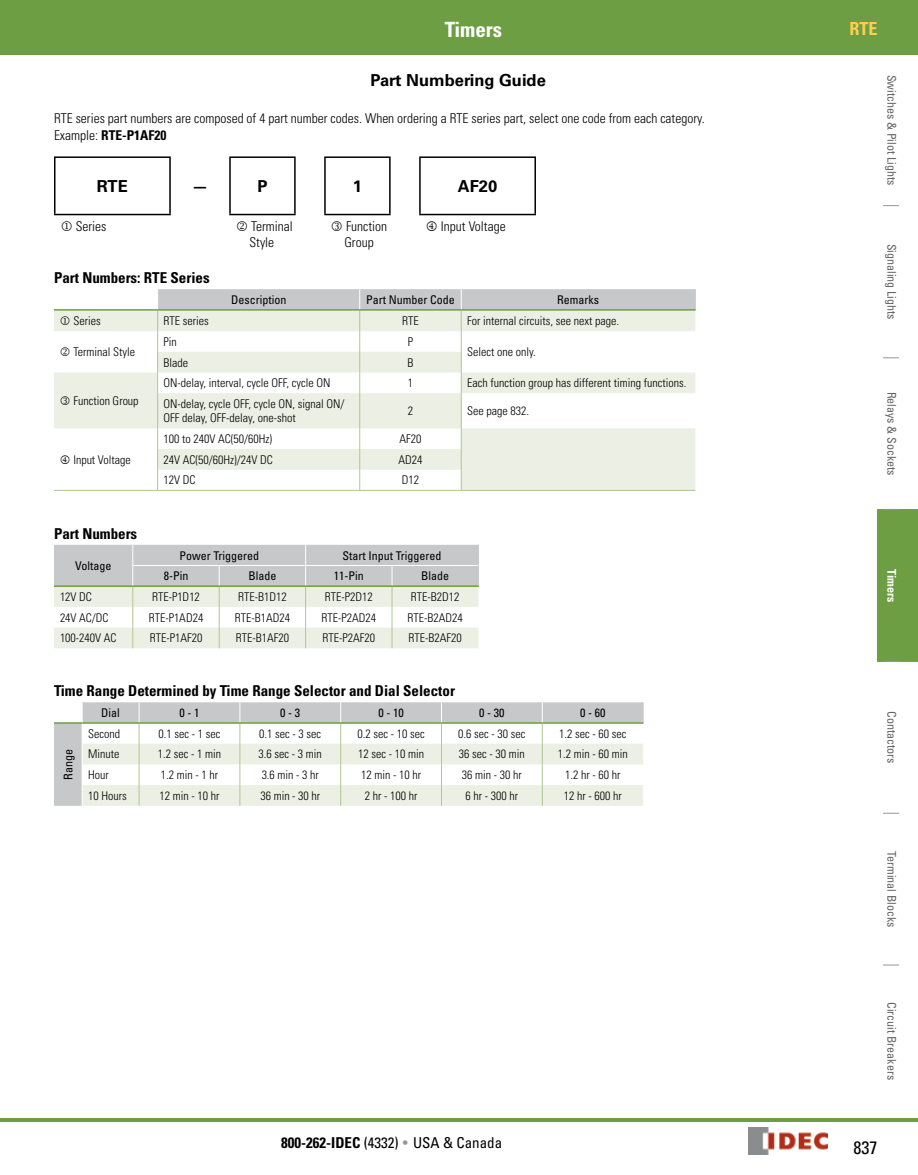
<style>
.page{position:relative;width:918px;height:1175px;background:#fff}
.page>*{position:absolute;margin:0;border:0;box-sizing:border-box;transform-origin:0 0}
.t1{font:700 condensed 21px "Univers LT Std";color:#fff}
.t2{font:condensed 18px "Univers LT Std";color:#000}
.t3{font:700 condensed 18px "Univers LT Std";color:#ffce4e}
.t4{font:700 16.5px "Univers LT Std";color:#000}
.t5{font:700 condensed 15px "Univers LT Std";color:#000}
.t6{font:condensed 15px "Univers LT Std";color:#000}
.t7{font:300 condensed 13.5px/16.2px "Univers LT Std";color:#000}
.t8{font:300 condensed 12px/14.4px "Univers LT Std";color:#000}
.t9{font:condensed 12px "Univers LT Std";color:#000}
.t10{font:condensed 12px "Univers LT Std";color:#636466}
.t11{font:700 condensed 12px "Univers LT Std";color:#fff}
.s1{font-weight:700}
.s2{color:#939598}
</style>
<div class="page">
<svg style="left:883px;top:205px;width:16px;height:1px"></svg>
<svg style="left:883px;top:357px;width:16px;height:1px"></svg>
<div style="left:877px;top:509px;width:41px;height:153px;background:#6d9e43"></div>
<svg style="left:883px;top:813px;width:16px;height:1px"></svg>
<svg style="left:883px;top:964px;width:16px;height:1px"></svg>
<svg style="left:883px;top:54px;width:16px;height:1px"></svg>
<div style="left:0;top:0;width:918px;height:54px;background:#6d9e43"></div>
<img style="left:748px;top:1127px;width:80px;height:27px">
<hr style="left:0;top:1118px;width:918px;height:3px;background:#6d9e43">
<hr style="left:54px;top:156px;width:117px;height:2px;background:#000">
<hr style="left:54px;top:158px;width:2px;height:56px;background:#000">
<hr style="left:169px;top:158px;width:2px;height:56px;background:#000">
<hr style="left:229px;top:156px;width:67px;height:2px;background:#000">
<hr style="left:229px;top:158px;width:2px;height:56px;background:#000">
<hr style="left:294px;top:158px;width:2px;height:56px;background:#000">
<hr style="left:324px;top:156px;width:67px;height:2px;background:#000">
<hr style="left:324px;top:158px;width:2px;height:56px;background:#000">
<hr style="left:389px;top:158px;width:2px;height:56px;background:#000">
<hr style="left:419px;top:156px;width:117px;height:2px;background:#000">
<hr style="left:419px;top:158px;width:2px;height:56px;background:#000">
<hr style="left:534px;top:158px;width:2px;height:56px;background:#000">
<hr style="left:54px;top:214px;width:117px;height:1px;background:#000">
<hr style="left:229px;top:214px;width:67px;height:1px;background:#000">
<hr style="left:324px;top:214px;width:67px;height:1px;background:#000">
<hr style="left:419px;top:214px;width:117px;height:1px;background:#000">
<svg style="left:54px;top:310px;width:641px;height:180px;fill:#ecefe4"></svg>
<hr style="left:157px;top:393px;width:1px;height:35px;background:#b2c594">
<hr style="left:359px;top:393px;width:1px;height:35px;background:#b2c594">
<hr style="left:461px;top:393px;width:1px;height:35px;background:#b2c594">
<hr style="left:54px;top:490px;width:104px;height:1px;background:#b2c594">
<svg style="left:157px;top:428px;width:1px;height:62px"></svg>
<svg style="left:359px;top:428px;width:1px;height:62px"></svg>
<hr style="left:158px;top:490px;width:202px;height:1px;background:#b2c594">
<hr style="left:360px;top:490px;width:101px;height:1px;background:#b2c594">
<svg style="left:461px;top:428px;width:1px;height:62px"></svg>
<hr style="left:461px;top:490px;width:234px;height:1px;background:#b2c594">
<svg style="left:157px;top:289px;width:539px;height:104px"></svg>
<hr style="left:54px;top:309px;width:104px;height:1px;background:#6d9e43">
<hr style="left:158px;top:309px;width:202px;height:1px;background:#6d9e43">
<hr style="left:360px;top:309px;width:101px;height:1px;background:#6d9e43">
<svg style="left:54px;top:545px;width:425px;height:103px"></svg>
<hr style="left:54px;top:585px;width:79px;height:2px;background:#6d9e43">
<svg style="left:54px;top:702px;width:590px;height:103px"></svg>
<svg style="left:61px;top:316px;width:9px;height:9px"></svg>
<svg style="left:61px;top:348px;width:9px;height:8px"></svg>
<svg style="left:61px;top:455px;width:9px;height:9px"></svg>
<h1 class="t1" style="left:445px;top:17px;width:59px">Timers</h1>
<p class="t3" style="left:849px;top:18px;width:30px">RTE</p>
<p class="t4" style="left:371px;top:70px;width:177px">Part Numbering Guide</p>
<p class="t7" style="left:54px;top:111px;width:652px">RTE series part numbers are composed of 4 part number codes. When ordering a RTE series part, select one code from each category.<br>Example: <span class="s1">RTE-P1AF20</span></p>
<p class="t4" style="left:97px;top:176px;width:32px">RTE</p>
<p class="t4" style="left:192px;top:176px;width:18px">—</p>
<p class="t4" style="left:257px;top:176px;width:12px">P</p>
<p class="t4" style="left:353px;top:176px;width:11px">1</p>
<p class="t4" style="left:458px;top:176px;width:41px">AF20</p>
<p class="t7" style="left:76px;top:218px;width:32px">Series</p>
<p class="t7" style="left:250px;top:218px;width:45px">Terminal<br>Style</p>
<p class="t7" style="left:331px;top:218px;width:58px;text-align:center">● Function<br>Group</p>
<p class="t7" style="left:441px;top:218px;width:66px">Input Voltage</p>
<p class="t5" style="left:54px;top:269px;width:157px">Part Numbers: RTE Series</p>
<p class="t9" style="left:231px;top:292px;width:57px">Description</p>
<p class="t9" style="left:366px;top:292px;width:90px">Part Number Code</p>
<p class="t9" style="left:557px;top:292px;width:43px">Remarks</p>
<p class="t8" style="left:73px;top:314px;width:29px">Series</p>
<p class="t8" style="left:164px;top:313px;width:47px">RTE series</p>
<p class="t8" style="left:402px;top:313px;width:18px">RTE</p>
<p class="t8" style="left:467px;top:313px;width:153px">For internal circuits, see next page.</p>
<p class="t8" style="left:73px;top:345px;width:63px">Terminal Style</p>
<p class="t8" style="left:164px;top:334px;width:15px">Pin</p>
<p class="t8" style="left:408px;top:334px;width:7px">P</p>
<p class="t8" style="left:467px;top:345px;width:70px">Select one only.</p>
<p class="t8" style="left:164px;top:355px;width:26px">Blade</p>
<p class="t8" style="left:407px;top:355px;width:7px">B</p>
<p class="t8" style="left:60px;top:393px;width:80px">● Function Group</p>
<p class="t8" style="left:73px;top:452px;width:59px">Input Voltage</p>
<p class="t8" style="left:164px;top:376px;width:168px">ON-delay, interval, cycle OFF, cycle ON</p>
<p class="t8" style="left:408px;top:376px;width:7px">1</p>
<p class="t8" style="left:467px;top:376px;width:221px">Each function group has different timing functions.</p>
<p class="t8" style="left:164px;top:396px;width:182px">ON-delay, cycle OFF, cycle ON, signal ON/<br>OFF delay, OFF-delay, one-shot</p>
<p class="t8" style="left:408px;top:404px;width:7px">2</p>
<p class="t8" style="left:467px;top:404px;width:63px">See page 832.</p>
<p class="t8" style="left:164px;top:431px;width:110px">100 to 240V AC(50/60Hz)</p>
<p class="t8" style="left:399px;top:431px;width:23px">AF20</p>
<p class="t8" style="left:164px;top:452px;width:111px">24V AC(50/60Hz)/24V DC</p>
<p class="t8" style="left:398px;top:452px;width:25px">AD24</p>
<p class="t8" style="left:164px;top:473px;width:33px">12V DC</p>
<p class="t8" style="left:402px;top:473px;width:19px">D12</p>
<p class="t10" style="left:899px;top:75px;width:112px;rotate:90deg">Switches &amp; Pilot Lights</p>
<p class="t10" style="left:899px;top:244px;width:77px;rotate:90deg">Signaling Lights</p>
<p class="t10" style="left:899px;top:391px;width:85px;rotate:90deg">Relays &amp; Sockets</p>
<p class="t5" style="left:54px;top:524px;width:85px">Part Numbers</p>
<p class="t9" style="left:75px;top:558px;width:38px">Voltage</p>
<p class="t9" style="left:179px;top:547px;width:81px">Power Triggered</p>
<p class="t9" style="left:342px;top:547px;width:101px">Start Input Triggered</p>
<p class="t9" style="left:164px;top:568px;width:26px">8-Pin</p>
<p class="t9" style="left:248px;top:568px;width:29px">Blade</p>
<p class="t9" style="left:334px;top:568px;width:31px">11-Pin</p>
<p class="t9" style="left:421px;top:568px;width:29px">Blade</p>
<p class="t8" style="left:60px;top:589px;width:33px">12V DC</p>
<p class="t8" style="left:152px;top:589px;width:49px">RTE-P1D12</p>
<p class="t8" style="left:238px;top:589px;width:50px">RTE-B1D12</p>
<p class="t8" style="left:325px;top:589px;width:49px">RTE-P2D12</p>
<p class="t8" style="left:411px;top:589px;width:50px">RTE-B2D12</p>
<p class="t8" style="left:60px;top:610px;width:50px">24V AC/DC</p>
<p class="t8" style="left:149px;top:610px;width:56px">RTE-P1AD24</p>
<p class="t8" style="left:235px;top:610px;width:57px">RTE-B1AD24</p>
<p class="t8" style="left:321px;top:610px;width:56px">RTE-P2AD24</p>
<p class="t8" style="left:408px;top:610px;width:57px">RTE-B2AD24</p>
<p class="t8" style="left:60px;top:631px;width:58px">100-240V AC</p>
<p class="t8" style="left:150px;top:631px;width:54px">RTE-P1AF20</p>
<p class="t8" style="left:236px;top:631px;width:55px">RTE-B1AF20</p>
<p class="t8" style="left:322px;top:631px;width:54px">RTE-P2AF20</p>
<p class="t8" style="left:409px;top:631px;width:55px">RTE-B2AF20</p>
<p class="t5" style="left:54px;top:681px;width:402px">Time Range Determined by Time Range Selector and Dial Selector</p>
<p class="t9" style="left:101px;top:705px;width:20px">Dial</p>
<p class="t9" style="left:179px;top:705px;width:21px">0 - 1</p>
<p class="t9" style="left:280px;top:705px;width:21px">0 - 3</p>
<p class="t9" style="left:378px;top:705px;width:27px">0 - 10</p>
<p class="t9" style="left:479px;top:705px;width:27px">0 - 30</p>
<p class="t9" style="left:580px;top:705px;width:27px">0 - 60</p>
<p class="t9" style="left:61px;top:779px;width:32px;rotate:-90deg">Range</p>
<p class="t8" style="left:88px;top:726px;width:33px">Second</p>
<p class="t8" style="left:158px;top:726px;width:63px">0.1 sec - 1 sec</p>
<p class="t8" style="left:259px;top:726px;width:63px">0.1 sec - 3 sec</p>
<p class="t8" style="left:357px;top:726px;width:69px">0.2 sec - 10 sec</p>
<p class="t8" style="left:458px;top:726px;width:69px">0.6 sec - 30 sec</p>
<p class="t8" style="left:559px;top:726px;width:69px">1.2 sec - 60 sec</p>
<p class="t8" style="left:88px;top:747px;width:33px">Minute</p>
<p class="t8" style="left:158px;top:747px;width:65px">1.2 sec - 1 min</p>
<p class="t8" style="left:259px;top:747px;width:65px">3.6 sec - 3 min</p>
<p class="t8" style="left:358px;top:747px;width:67px">12 sec - 10 min</p>
<p class="t8" style="left:459px;top:747px;width:67px">36 sec - 30 min</p>
<p class="t8" style="left:558px;top:747px;width:71px">1.2 min - 60 min</p>
<p class="t8" style="left:88px;top:767px;width:22px">Hour</p>
<p class="t8" style="left:161px;top:767px;width:59px">1.2 min - 1 hr</p>
<p class="t8" style="left:262px;top:767px;width:59px">3.6 min - 3 hr</p>
<p class="t8" style="left:361px;top:767px;width:61px">12 min - 10 hr</p>
<p class="t8" style="left:462px;top:767px;width:61px">36 min - 30 hr</p>
<p class="t8" style="left:565px;top:767px;width:57px">1.2 hr - 60 hr</p>
<p class="t8" style="left:88px;top:788px;width:40px">10 Hours</p>
<p class="t8" style="left:160px;top:788px;width:61px">12 min - 10 hr</p>
<p class="t8" style="left:260px;top:788px;width:61px">36 min - 30 hr</p>
<p class="t8" style="left:365px;top:788px;width:54px">2 hr - 100 hr</p>
<p class="t8" style="left:466px;top:788px;width:54px">6 hr - 300 hr</p>
<p class="t8" style="left:564px;top:788px;width:59px">12 hr - 600 hr</p>
<p class="t11" style="left:899px;top:569px;width:34px;rotate:90deg">Timers</p>
<p class="t10" style="left:899px;top:711px;width:54px;rotate:90deg">Contactors</p>
<p class="t10" style="left:899px;top:851px;width:78px;rotate:90deg">Terminal Blocks</p>
<p class="t6" style="left:281px;top:1132px;width:222px"><span class="s1">800-262-IDEC</span> (4332) <span class="s2">•</span> USA &amp; Canada</p>
<p class="t10" style="left:899px;top:1002px;width:79px;rotate:90deg">Circuit Breakers</p>
<p class="t2" style="left:854px;top:1136px;width:25px">837</p>
</div>
